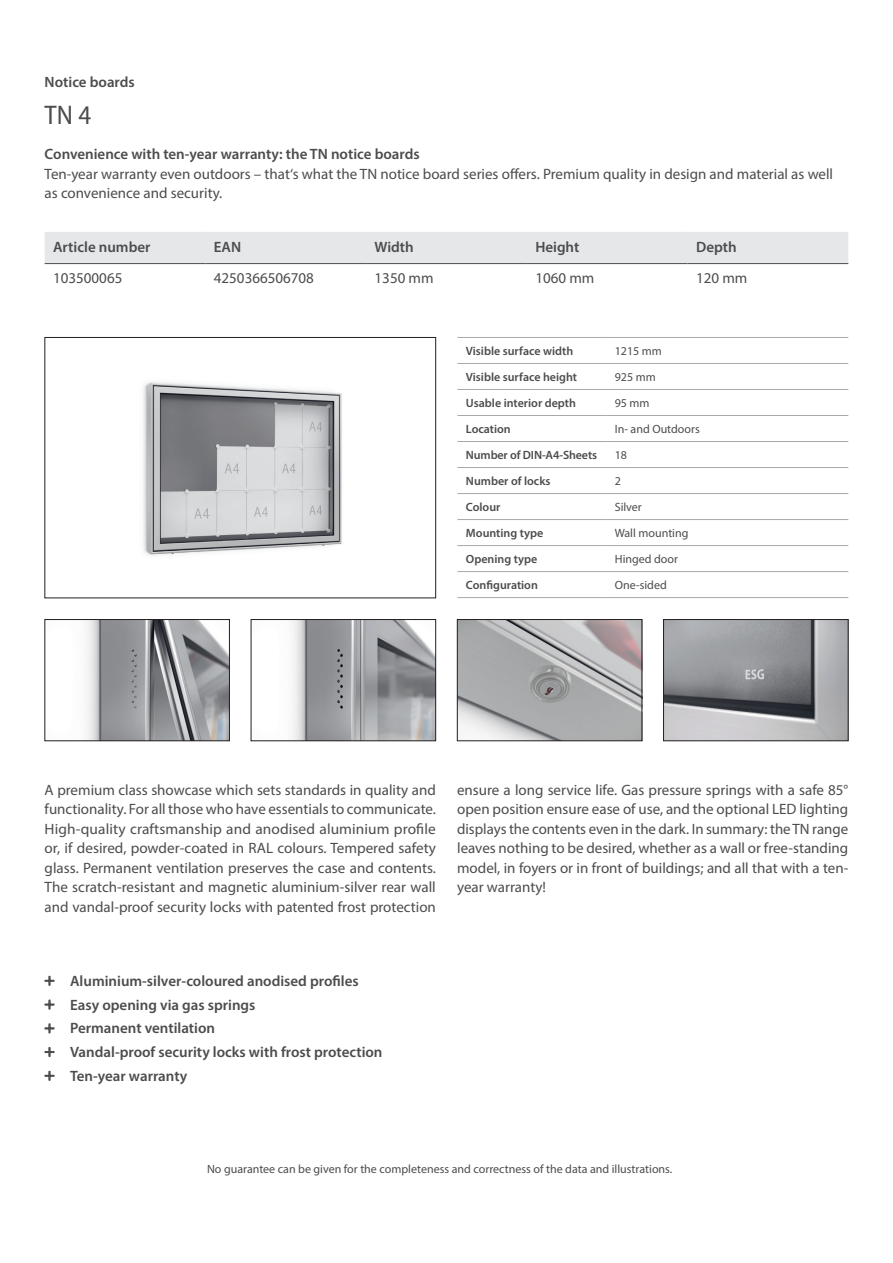
<style>
.page{position:relative;width:893px;height:1263px;background:#fff}
.page>*{position:absolute;margin:0;border:0;box-sizing:border-box;transform-origin:0 0}
.t1{font:semi-condensed 27px "Myriad Pro";color:#4b4c4d}
.t2{font:15px/19.5px "Myriad Pro";color:#4b4c4d;text-align:justify}
.t3{font:600 15px/23.7px "Myriad Pro";color:#4b4c4d}
.t4{font:12px "Myriad Pro";color:#4b4c4d}
.t5{font:600 12px "Myriad Pro";color:#4b4c4d}
</style>
<div class="page">
<img style="left:143px;top:381px;width:199px;height:175px">
<div style="left:45px;top:337px;width:391px;height:261px;border:1px solid #231f20"></div>
<img style="left:86px;top:621px;width:142px;height:118px">
<div style="left:45px;top:619px;width:185px;height:122px;border:1px solid #231f20"></div>
<img style="left:292px;top:621px;width:142px;height:118px">
<div style="left:251px;top:619px;width:185px;height:122px;border:1px solid #231f20"></div>
<img style="left:665px;top:621px;width:181px;height:118px">
<div style="left:663px;top:619px;width:185px;height:122px;border:1px solid #231f20"></div>
<img style="left:459px;top:621px;width:181px;height:118px">
<div style="left:457px;top:619px;width:185px;height:122px;border:1px solid #231f20"></div>
<div style="left:45px;top:232px;width:803px;height:31px;background:#e6e7e9"></div>
<hr style="left:45px;top:263px;width:160px;height:1px;background:#4b4c4d">
<hr style="left:205px;top:263px;width:161px;height:1px;background:#4b4c4d">
<hr style="left:366px;top:263px;width:161px;height:1px;background:#4b4c4d">
<hr style="left:527px;top:263px;width:161px;height:1px;background:#4b4c4d">
<hr style="left:688px;top:263px;width:160px;height:1px;background:#4b4c4d">
<hr style="left:457px;top:337px;width:149px;height:1px;background:#a8a9ad">
<hr style="left:606px;top:337px;width:242px;height:1px;background:#a8a9ad">
<hr style="left:457px;top:363px;width:149px;height:1px;background:#a8a9ad">
<hr style="left:606px;top:363px;width:242px;height:1px;background:#a8a9ad">
<hr style="left:457px;top:389px;width:149px;height:1px;background:#a8a9ad">
<hr style="left:606px;top:389px;width:242px;height:1px;background:#a8a9ad">
<hr style="left:457px;top:415px;width:149px;height:1px;background:#a8a9ad">
<hr style="left:606px;top:415px;width:242px;height:1px;background:#a8a9ad">
<hr style="left:457px;top:441px;width:149px;height:1px;background:#a8a9ad">
<hr style="left:606px;top:441px;width:242px;height:1px;background:#a8a9ad">
<hr style="left:457px;top:467px;width:149px;height:1px;background:#a8a9ad">
<hr style="left:606px;top:467px;width:242px;height:1px;background:#a8a9ad">
<hr style="left:457px;top:493px;width:149px;height:1px;background:#a8a9ad">
<hr style="left:606px;top:493px;width:242px;height:1px;background:#a8a9ad">
<hr style="left:457px;top:519px;width:149px;height:1px;background:#a8a9ad">
<hr style="left:606px;top:519px;width:242px;height:1px;background:#a8a9ad">
<hr style="left:457px;top:545px;width:149px;height:1px;background:#a8a9ad">
<hr style="left:606px;top:545px;width:242px;height:1px;background:#a8a9ad">
<hr style="left:457px;top:571px;width:149px;height:1px;background:#a8a9ad">
<hr style="left:606px;top:571px;width:242px;height:1px;background:#a8a9ad">
<hr style="left:457px;top:597px;width:149px;height:1px;background:#a8a9ad">
<hr style="left:606px;top:597px;width:242px;height:1px;background:#a8a9ad">
<p class="t3" style="left:45px;top:70px;width:92px">Notice boards</p>
<h1 class="t1" style="left:45px;top:99px;width:48px">TN 4</h1>
<p class="t3" style="left:45px;top:142px;width:377px">Convenience with ten-year warranty: the TN notice boards</p>
<p class="t2" style="left:45px;top:164px;width:790px">Ten-year warranty even outdoors – that‘s what the TN notice board series offers. Premium quality in design and material as well as convenience and security.</p>
<p class="t3" style="left:53px;top:234px;width:99px">Article number</p>
<p class="t3" style="left:214px;top:234px;width:29px">EAN</p>
<p class="t3" style="left:375px;top:234px;width:41px">Width</p>
<p class="t3" style="left:535px;top:234px;width:46px">Height</p>
<p class="t3" style="left:696px;top:234px;width:42px">Depth</p>
<p class="t2" style="left:53px;top:268px;width:71px">103500065</p>
<p class="t2" style="left:214px;top:268px;width:102px">4250366506708</p>
<p class="t2" style="left:375px;top:268px;width:60px">1350 mm</p>
<p class="t2" style="left:535px;top:268px;width:60px">1060 mm</p>
<p class="t2" style="left:696px;top:268px;width:53px">120 mm</p>
<p class="t5" style="left:466px;top:343px;width:109px">Visible surface width</p>
<p class="t4" style="left:615px;top:344px;width:49px">1215 mm</p>
<p class="t5" style="left:466px;top:369px;width:113px">Visible surface height</p>
<p class="t4" style="left:615px;top:370px;width:43px">925 mm</p>
<p class="t5" style="left:466px;top:395px;width:112px">Usable interior depth</p>
<p class="t4" style="left:615px;top:396px;width:36px">95 mm</p>
<p class="t5" style="left:466px;top:421px;width:46px">Location</p>
<p class="t4" style="left:615px;top:422px;width:87px">In- and Outdoors</p>
<p class="t5" style="left:466px;top:447px;width:133px">Number of DIN-A4-Sheets</p>
<p class="t4" style="left:615px;top:448px;width:14px">18</p>
<p class="t5" style="left:466px;top:473px;width:86px">Number of locks</p>
<p class="t4" style="left:615px;top:474px;width:8px">2</p>
<p class="t5" style="left:466px;top:499px;width:36px">Colour</p>
<p class="t4" style="left:615px;top:500px;width:29px">Silver</p>
<p class="t5" style="left:466px;top:525px;width:79px">Mounting type</p>
<p class="t4" style="left:615px;top:526px;width:75px">Wall mounting</p>
<p class="t5" style="left:466px;top:551px;width:73px">Opening type</p>
<p class="t4" style="left:615px;top:552px;width:65px">Hinged door</p>
<p class="t5" style="left:466px;top:577px;width:74px">Configuration</p>
<p class="t4" style="left:615px;top:578px;width:54px">One-sided</p>
<p class="t2" style="left:45px;top:780px;width:393px">A premium class showcase which sets standards in quality and functionality. For all those who have essentials to communicate.<br>High-quality craftsmanship and anodised aluminium profile or, if desired, powder-coated in RAL colours. Tempered safety glass. Permanent ventilation preserves the case and contents.<br>The scratch-resistant and magnetic aluminium-silver rear wall and vandal-proof security locks with patented frost protection</p>
<p class="t2" style="left:457px;top:780px;width:393px">ensure a long service life. Gas pressure springs with a safe 85° open position ensure ease of use, and the optional LED lighting displays the contents even in the dark. In summary: the TN range leaves nothing to be desired, whether as a wall or free-standing model, in foyers or in front of buildings; and all that with a ten&shy;year warranty!</p>
<p class="t3" style="left:70px;top:968px;width:314px">Aluminium-silver-coloured anodised profiles Easy opening via gas springs<br>Permanent ventilation<br>Vandal-proof security locks with frost protection Ten-year warranty</p>
<p class="t4" style="left:207px;top:1161px;width:467px">No guarantee can be given for the completeness and correctness of the data and illustrations.</p>
</div>
